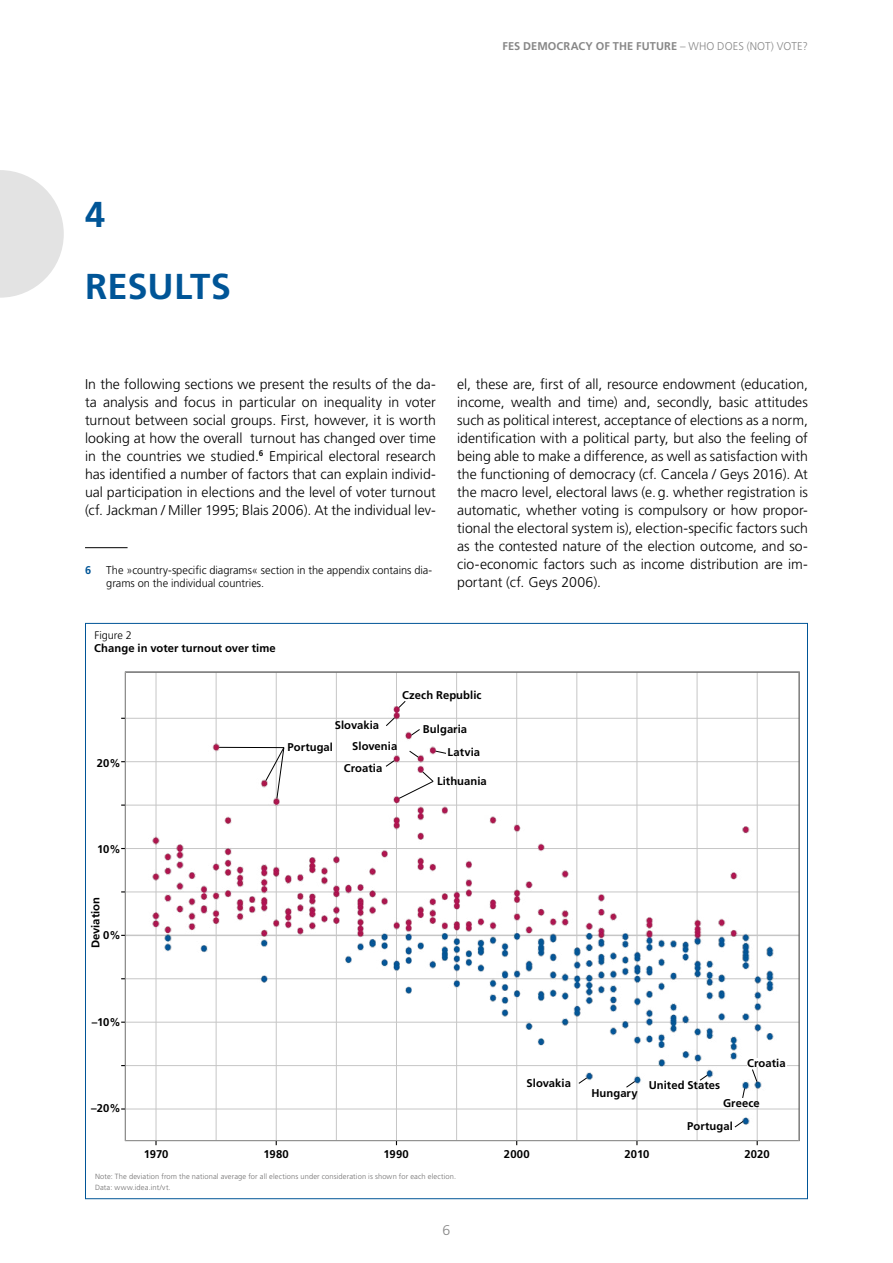
<style>
.page{position:relative;width:893px;height:1263px;background:#fff}
.page>*{position:absolute;margin:0;border:0;box-sizing:border-box;transform-origin:0 0}
.t1{font:700 36px/72px "Frutiger LT Std";color:#005597}
.t2{font:300 14.1px/18px "Frutiger LT Std";color:#000;text-align:justify}
.t3{font:300 14.1px "Frutiger LT Std";color:#878787}
.t4{font:700 11.25px "Frutiger LT Std";letter-spacing:.005em;color:#000}
.t5{font:300 11.25px/13.5px "Frutiger LT Std";color:#000}
.t6{font:700 11.25px "Frutiger LT Std";letter-spacing:.01em;color:#878787}
.t7{font:700 11.25px "Frutiger LT Std";color:#005597}
.t8{font:300 10.95px "Frutiger LT Std";color:#000}
.t9{font:300 7.5px/10.5px "Frutiger LT Std";letter-spacing:.015em;color:#706f6f}
.s1{font-weight:300}
</style>
<div class="page">
<hr style="left:85px;top:547px;width:43px;height:1px;background:#000">
<svg style="left:0;top:170px;width:64px;height:128px"></svg>
<hr style="left:396px;top:672px;width:1px;height:468px;background:#c6c6c6">
<hr style="left:156px;top:672px;width:1px;height:468px;background:#c6c6c6">
<hr style="left:276px;top:672px;width:1px;height:468px;background:#c6c6c6">
<hr style="left:336px;top:672px;width:1px;height:468px;background:#c6c6c6">
<hr style="left:216px;top:672px;width:1px;height:468px;background:#c6c6c6">
<hr style="left:516px;top:672px;width:1px;height:468px;background:#c6c6c6">
<hr style="left:456px;top:672px;width:1px;height:468px;background:#c6c6c6">
<hr style="left:577px;top:672px;width:1px;height:468px;background:#c6c6c6">
<hr style="left:697px;top:672px;width:1px;height:468px;background:#c6c6c6">
<hr style="left:757px;top:672px;width:1px;height:468px;background:#c6c6c6">
<hr style="left:637px;top:672px;width:1px;height:468px;background:#c6c6c6">
<img style="left:127px;top:689px;width:671px;height:450px">
<p class="t6" style="left:502px;top:40px;width:307px">FES DEMOCRACY OF THE FUTURE <span class="s1">– WHO DOES (NOT) VOTE?</span></p>
<h1 class="t1" style="left:85px;top:179px;width:147px">4<br>RESULTS</h1>
<p class="t2" style="left:85px;top:375px;width:352px">In the following sections we present the results of the da&shy;ta analysis and focus in particular on inequality in voter turnout between social groups. First, however, it is worth looking at how the overall turnout has changed over time in the countries we studied.<sup>6</sup> Empirical electoral research has identified a number of factors that can explain individ&shy;ual participation in elections and the level of voter turnout (cf. Jackman / Miller 1995; Blais 2006). At the individual lev-</p>
<p class="t7" style="left:85px;top:563px;width:8px">6</p>
<p class="t5" style="left:106px;top:563px;width:327px">The »country-specific diagrams« section in the appendix contains dia&shy;grams on the individual countries.</p>
<p class="t8" style="left:95px;top:629px;width:39px">Figure 2</p>
<p class="t4" style="left:94px;top:642px;width:183px">Change in voter turnout over time</p>
<p class="t2" style="left:457px;top:375px;width:352px">el, these are, first of all, resource endowment (education, income, wealth and time) and, secondly, basic attitudes such as political interest, acceptance of elections as a norm, identification with a political party, but also the feeling of being able to make a difference, as well as satisfaction with the functioning of democracy (cf. Cancela / Geys 2016). At the macro level, electoral laws (e.g. whether registration is automatic, whether voting is compulsory or how propor&shy;tional the electoral system is), election-specific factors such as the contested nature of the election outcome, and so&shy;cio-economic factors such as income distribution are im&shy;portant (cf. Geys 2006).</p>
<p class="t4" style="left:97px;top:756px;width:25px">20%</p>
<p class="t4" style="left:97px;top:842px;width:25px">10%</p>
<p class="t4" style="left:89px;top:948px;width:53px;rotate:-90deg">Deviation</p>
<p class="t4" style="left:103px;top:929px;width:19px">0%</p>
<p class="t4" style="left:335px;top:719px;width:46px">Slovakia</p>
<p class="t4" style="left:402px;top:688px;width:81px">Czech Republic</p>
<p class="t4" style="left:423px;top:722px;width:46px">Bulgaria</p>
<p class="t4" style="left:287px;top:741px;width:47px">Portugal</p>
<p class="t4" style="left:352px;top:740px;width:47px">Slovenia</p>
<p class="t4" style="left:344px;top:761px;width:40px">Croatia</p>
<p class="t4" style="left:448px;top:746px;width:34px">Latvia</p>
<p class="t4" style="left:437px;top:774px;width:51px">Lithuania</p>
<p class="t4" style="left:92px;top:1015px;width:30px">–10%</p>
<p class="t4" style="left:91px;top:1102px;width:31px">–20%</p>
<p class="t4" style="left:747px;top:1056px;width:40px">Croatia</p>
<p class="t4" style="left:527px;top:1076px;width:46px">Slovakia</p>
<p class="t4" style="left:649px;top:1078px;width:73px">United States</p>
<p class="t4" style="left:591px;top:1086px;width:48px">Hungary</p>
<p class="t4" style="left:723px;top:1096px;width:38px">Greece</p>
<p class="t4" style="left:687px;top:1119px;width:47px">Portugal</p>
<p class="t4" style="left:144px;top:1147px;width:26px">1970</p>
<p class="t4" style="left:264px;top:1147px;width:27px">1980</p>
<p class="t4" style="left:384px;top:1147px;width:27px">1990</p>
<p class="t4" style="left:504px;top:1147px;width:27px">2000</p>
<p class="t4" style="left:624px;top:1147px;width:26px">2010</p>
<p class="t4" style="left:744px;top:1147px;width:27px">2020</p>
<p class="t9" style="left:95px;top:1171px;width:363px">Note: The deviation from the national average for all elections under consideration is shown for each election.<br>Data: www.idea.int/vt.</p>
<p class="t3" style="left:443px;top:1222px;width:9px">6</p>
</div>
